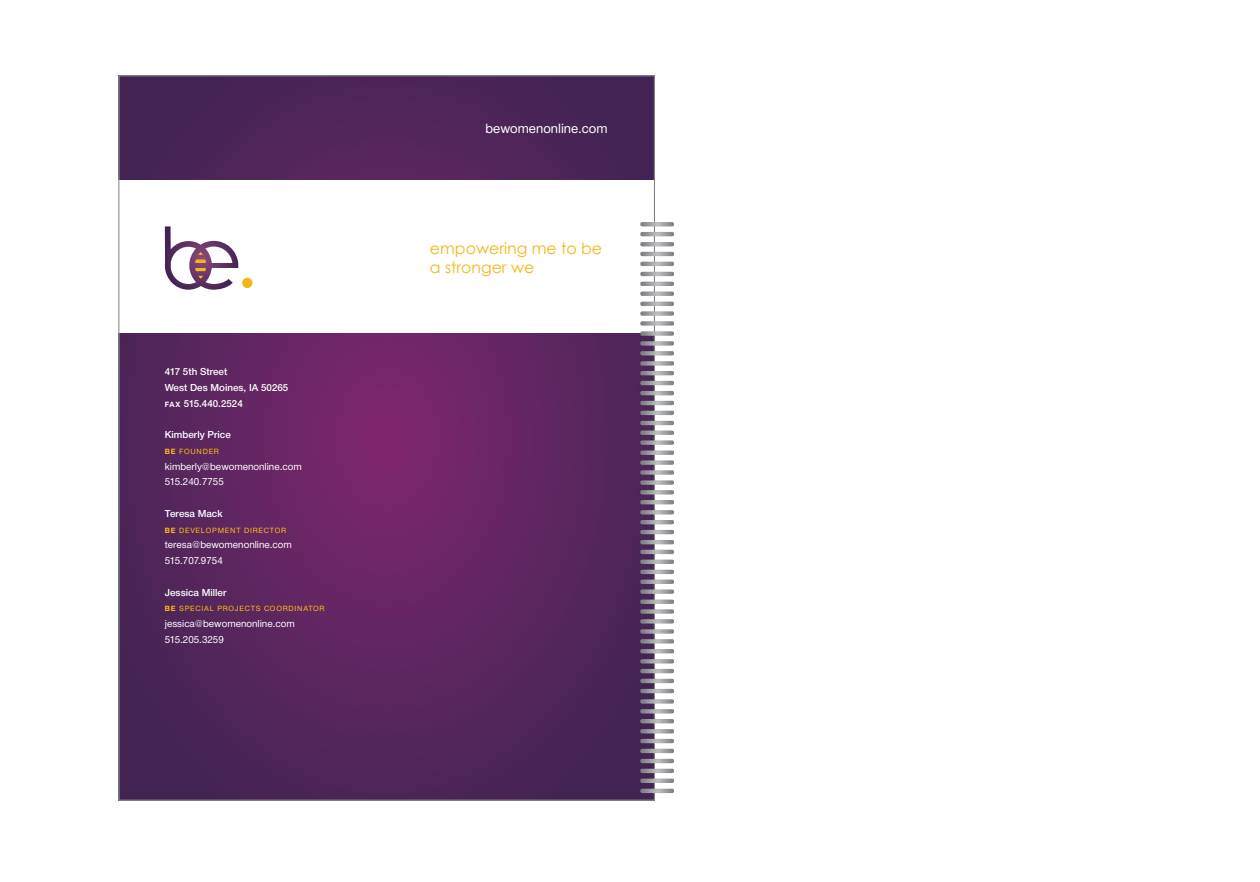
<style>
.page{position:relative;width:1260px;height:882px;background:#fff}
.page>*{position:absolute;margin:0;border:0;box-sizing:border-box;transform-origin:0 0}
.t1{font:15.75px/18.9px "Century Gothic";color:#f4b61a}
.t2{font:14px "Helvetica Neue H55";color:#fff}
.t3{font:10.5px/15.8px "Helvetica Neue H55";color:#fff}
.t4{font:10.5px/15.8px "Helvetica Neue H65";color:#fff}
.t5{font:7.88px "Helvetica Neue H55";letter-spacing:.1em;color:#ffc20e}
.s1{font-family:"Helvetica Neue H75";font-size:7.88px}
.s2{font-family:"Helvetica Neue H75"}
</style>
<div class="page">
<svg style="left:120px;top:77px;width:533px;height:722px;background:#58255d"></svg>
<div style="left:119px;top:180px;width:535px;height:153px;background:#fff"></div>
<svg style="left:165px;top:226px;width:87px;height:64px"></svg>
<svg style="left:640px;top:222px;width:34px;height:4px"></svg>
<svg style="left:640px;top:282px;width:34px;height:4px"></svg>
<svg style="left:640px;top:401px;width:34px;height:4px"></svg>
<svg style="left:640px;top:769px;width:34px;height:4px"></svg>
<svg style="left:640px;top:252px;width:34px;height:4px"></svg>
<svg style="left:640px;top:550px;width:34px;height:4px"></svg>
<svg style="left:640px;top:232px;width:34px;height:4px"></svg>
<svg style="left:640px;top:580px;width:34px;height:14px"></svg>
<svg style="left:640px;top:292px;width:34px;height:4px"></svg>
<svg style="left:640px;top:530px;width:34px;height:4px"></svg>
<svg style="left:640px;top:411px;width:34px;height:4px"></svg>
<svg style="left:640px;top:779px;width:34px;height:4px"></svg>
<svg style="left:640px;top:262px;width:34px;height:4px"></svg>
<svg style="left:640px;top:381px;width:34px;height:4px"></svg>
<svg style="left:640px;top:749px;width:34px;height:4px"></svg>
<svg style="left:640px;top:560px;width:34px;height:4px"></svg>
<svg style="left:640px;top:431px;width:34px;height:14px"></svg>
<svg style="left:640px;top:679px;width:34px;height:4px"></svg>
<svg style="left:640px;top:242px;width:34px;height:4px"></svg>
<svg style="left:640px;top:729px;width:34px;height:14px"></svg>
<svg style="left:640px;top:540px;width:34px;height:4px"></svg>
<svg style="left:640px;top:421px;width:34px;height:4px"></svg>
<svg style="left:640px;top:659px;width:34px;height:14px"></svg>
<svg style="left:640px;top:789px;width:34px;height:4px"></svg>
<svg style="left:640px;top:272px;width:34px;height:4px"></svg>
<svg style="left:640px;top:510px;width:34px;height:14px"></svg>
<svg style="left:640px;top:391px;width:34px;height:4px"></svg>
<svg style="left:640px;top:600px;width:34px;height:53px"></svg>
<svg style="left:640px;top:759px;width:34px;height:4px"></svg>
<svg style="left:640px;top:302px;width:34px;height:73px"></svg>
<svg style="left:640px;top:570px;width:34px;height:4px"></svg>
<svg style="left:640px;top:699px;width:34px;height:24px"></svg>
<svg style="left:640px;top:451px;width:34px;height:53px"></svg>
<svg style="left:640px;top:689px;width:34px;height:4px"></svg>
<p class="t4" style="left:165px;top:365px;width:125px">417 5th Street<br>West Des Moines, IA 50265<br><span class="s1">FAX</span> 515.440.2524</p>
<p class="t4" style="left:165px;top:428px;width:68px">Kimberly Price</p>
<p class="t5" style="left:165px;top:446px;width:56px"><span class="s2">BE</span> Founder</p>
<p class="t3" style="left:165px;top:459px;width:138px">kimberly@bewomenonline.com<br>515.240.7755</p>
<p class="t4" style="left:165px;top:506px;width:59px">Teresa Mack</p>
<p class="t5" style="left:165px;top:525px;width:48px"><span class="s2">BE</span> Developm</p>
<p class="t5" style="left:225px;top:525px;width:63px">ent Di rector</p>
<p class="t3" style="left:165px;top:538px;width:129px">teresa@bewomenonline.com<br>515.707.9754</p>
<p class="t4" style="left:165px;top:585px;width:63px">Jessica Miller</p>
<p class="t5" style="left:165px;top:604px;width:37px"><span class="s2">BE</span> Specia</p>
<p class="t5" style="left:210px;top:604px;width:85px">l Projects Coo rdina</p>
<p class="t5" style="left:308px;top:604px;width:18px">tor</p>
<p class="t3" style="left:165px;top:617px;width:131px">jessica@bewomenonline.com<br>515.205.3259</p>
<h2 class="t2" style="left:486px;top:119px;width:124px">bewomenonline.com</h2>
<h1 class="t1" style="left:430px;top:239px;width:174px">empowering me to be a stronger we</h1>
</div>
